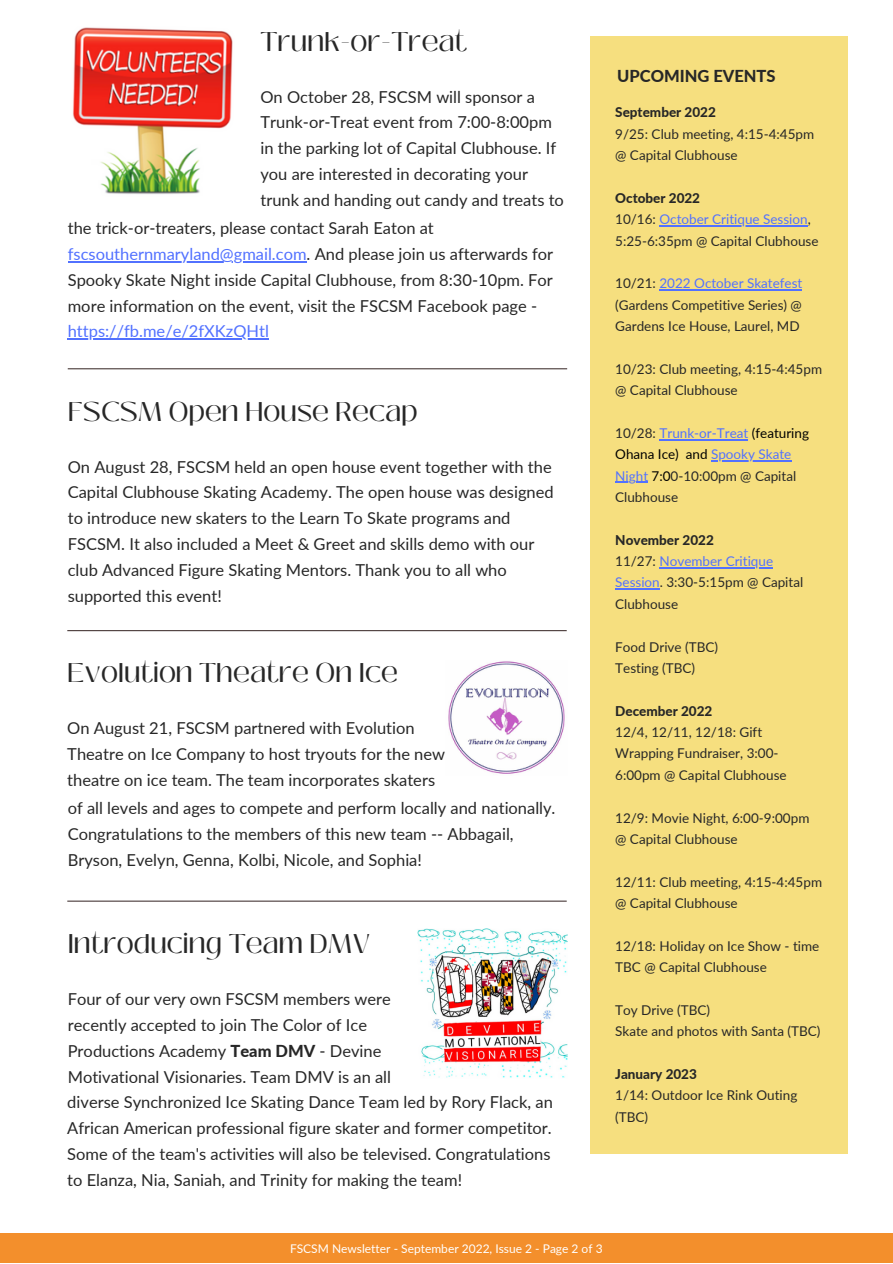
<style>
.page{position:relative;width:893px;height:1264px;background:#fff}
.page>*{position:absolute;margin:0;border:0;box-sizing:border-box;transform-origin:0 0}
.t1{font:27px "Black Mango";color:#272727}
.t2{font:16.5px/25.8px "Lato";color:#272727}
.t3{font:16.5px "Lato";color:#5271ff}
.t4{font:800 16.5px "Lato";color:#272727}
.t5{font:13.5px/21.3px "Lato";color:#272727}
.t6{font:800 13.5px "Lato";color:#272727}
.t7{font:12px "Lato";color:#fff}
.s1{color:#5271ff}
.s2{font-weight:800}
.s3{color:#000}
</style>
<div class="page">
<div style="left:0;top:1233px;width:892px;height:29px;background:#f38f2c"></div>
<div style="left:590px;top:36px;width:258px;height:1117px;background:#f6df7f"></div>
<hr style="left:659px;top:225px;width:148px;height:1px;background:#5271ff">
<hr style="left:659px;top:289px;width:143px;height:1px;background:#5271ff">
<hr style="left:659px;top:439px;width:89px;height:1px;background:#5271ff">
<hr style="left:711px;top:460px;width:80px;height:1px;background:#5271ff">
<hr style="left:615px;top:482px;width:33px;height:1px;background:#5271ff">
<hr style="left:659px;top:567px;width:114px;height:1px;background:#5271ff">
<hr style="left:615px;top:588px;width:44px;height:1px;background:#5271ff">
<hr style="left:67px;top:630px;width:499px;height:1px;background:#493a39">
<hr style="left:67px;top:900px;width:499px;height:1px;background:#493a39">
<img style="left:73px;top:27px;width:160px;height:167px">
<img style="left:448px;top:661px;width:117px;height:113px">
<hr style="left:68px;top:368px;width:499px;height:1px;background:#493a39">
<img style="left:417px;top:928px;width:150px;height:150px">
<hr style="left:68px;top:261px;width:238px;height:1px;background:#5271ff">
<hr style="left:68px;top:338px;width:201px;height:2px;background:#5271ff">
<h1 class="t1" style="left:260px;top:21px;width:208px">Trunk-or-Treat</h1>
<p class="t2" style="left:260px;top:83px;width:305px">On October 28, FSCSM will sponsor a Trunk-or-Treat event from 7:00-8:00pm in the parking lot of Capital Clubhouse. If you are interested in decorating your trunk and handing out candy and treats to</p>
<p class="t2" style="left:68px;top:215px;width:487px">the trick-or-treaters, please contact Sarah Eaton at <span class="s1">fscsouthernmaryland@gmail.com</span>. And please join us afterwards for Spooky Skate Night inside Capital Clubhouse, from 8:30-10pm. For more information on the event, visit the FSCSM Facebook page -</p>
<p class="t3" style="left:68px;top:321px;width:203px">https://fb.me/e/2fXKzQHtl</p>
<h1 class="t1" style="left:68px;top:391px;width:351px">FSCSM Open House Recap</h1>
<p class="t2" style="left:68px;top:453px;width:487px">On August 28, FSCSM held an open house event together with the Capital Clubhouse Skating Academy. The open house was designed to introduce new skaters to the Learn To Skate programs and FSCSM. It also included a Meet &amp; Greet and skills demo with our club Advanced Figure Skating Mentors. Thank you to all who supported this event!</p>
<h1 class="t1" style="left:67px;top:652px;width:332px">Evolution Theatre On Ice</h1>
<p class="t2" style="left:67px;top:715px;width:379px">On August 21, FSCSM partnered with Evolution<br>Theatre on Ice Company to host tryouts for the new theatre on ice team. The team incorporates skaters</p>
<p class="t2" style="left:68px;top:794px;width:489px">of all levels and ages to compete and perform locally and nationally.<br>Congratulations to the members of this new team -- Abbagail,<br>Bryson, Evelyn, Genna, Kolbi, Nicole, and Sophia!</p>
<h1 class="t1" style="left:68px;top:923px;width:304px">Introducing Team DMV</h1>
<p class="t2" style="left:68px;top:985px;width:325px">Four of our very own FSCSM members were recently accepted to join The Color of Ice Productions Academy <span class="s2">Team DMV</span> - Devine Motivational Visionaries. Team DMV is an all</p>
<p class="t2" style="left:67px;top:1088px;width:487px">diverse Synchronized Ice Skating Dance Team led by Rory Flack, an African American professional figure skater and former competitor.<br>Some of the team's activities will also be televised. Congratulations to Elanza, Nia, Saniah, and Trinity for making the team!</p>
<p class="t4" style="left:617px;top:66px;width:160px">UPCOMING EVENTS</p>
<p class="t6" style="left:615px;top:104px;width:102px">September 2022</p>
<p class="t5" style="left:615px;top:123px;width:200px">9/25: Club meeting, 4:15-4:45pm @ Capital Clubhouse</p>
<p class="t5" style="left:615px;top:187px;width:205px"><span class="s2">October 2022<br></span>10/16: <span class="s1">October Critique Session</span>,<br>5:25-6:35pm @ Capital Clubhouse</p>
<p class="t5" style="left:615px;top:272px;width:189px;text-align:justify">10/21: <span class="s1">2022 October Skatefest </span>(Gardens Competitive Series) @ Gardens Ice House, Laurel, MD</p>
<p class="t5" style="left:615px;top:358px;width:208px">10/23: Club meeting, 4:15-4:45pm @ Capital Clubhouse</p>
<p class="t5" style="left:615px;top:422px;width:195px">10/28: <span class="s1">Trunk-or-Treat</span> <span class="s3">(featuring<br>Ohana Ice) and</span> <span class="s1">Spooky Skate<br>Night</span> <span class="s3">7:0</span>0-10:00pm @ Capital<br>Clubhouse</p>
<p class="t5" style="left:615px;top:529px;width:189px"><span class="s2">November 2022<br></span>11/27: <span class="s1">November Critique<br>Session</span>. 3:30-5:15pm @ Capital<br>Clubhouse</p>
<p class="t5" style="left:615px;top:635px;width:104px">Food Drive (TBC)<br>Testing (TBC)</p>
<p class="t6" style="left:615px;top:702px;width:99px">December 2022</p>
<p class="t5" style="left:615px;top:721px;width:173px">12/4, 12/11, 12/18: Gift<br>Wrapping Fundraiser, 3:00-<br>6:00pm @ Capital Clubhouse</p>
<p class="t5" style="left:615px;top:806px;width:196px">12/9: Movie Night, 6:00-9:00pm @ Capital Clubhouse</p>
<p class="t5" style="left:615px;top:870px;width:208px">12/11: Club meeting, 4:15-4:45pm @ Capital Clubhouse</p>
<p class="t5" style="left:615px;top:934px;width:205px">12/18: Holiday on Ice Show - time<br>TBC @ Capital Clubhouse</p>
<p class="t5" style="left:615px;top:998px;width:207px">Toy Drive (TBC)<br>Skate and photos with Santa (TBC)</p>
<p class="t6" style="left:615px;top:1065px;width:83px">January 2023</p>
<p class="t5" style="left:615px;top:1084px;width:184px">1/14: Outdoor Ice Rink Outing (TBC)</p>
<p class="t7" style="left:290px;top:1241px;width:314px">FSCSM Newsletter - September 2022, Issue 2 - Page 2 of 3</p>
</div>
